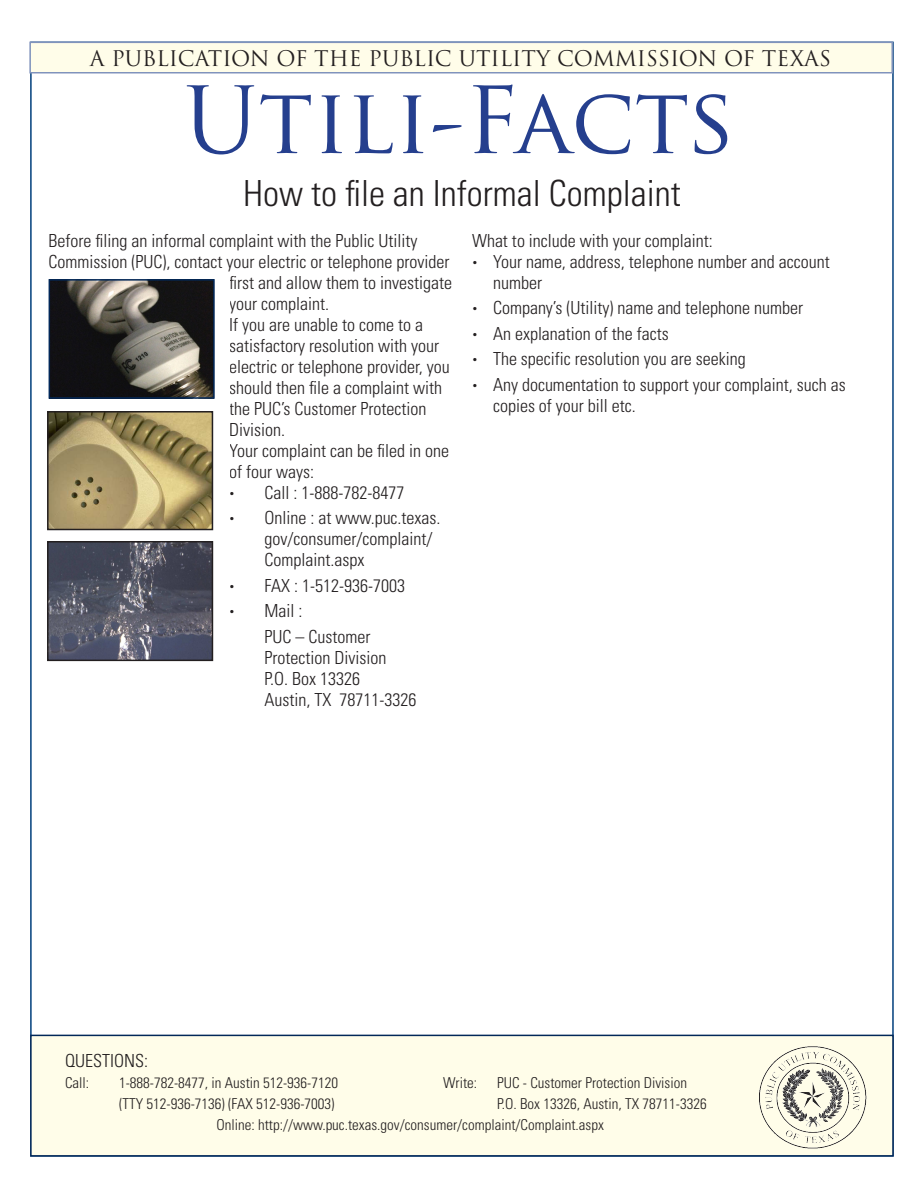
<style>
.page{position:relative;width:918px;height:1188px;background:#fff}
.page>*{position:absolute;margin:0;border:0;box-sizing:border-box;transform-origin:0 0}
.t1{font:90px "Trajan Pro";letter-spacing:-.005em;color:#253f8e}
.t2{font:300 condensed 36px "Univers LT Std";color:#231f20}
.t3{font:21px "Trajan Pro";color:#231f20}
.Bullets{font:300 condensed 18px/21px "Univers LT Std";color:#231f20}
.t4{font:300 condensed 15px "Univers LT Std";color:#231f20}
.s1{font-family:"Mrs Eaves OT";font-weight:400;font-stretch:normal;font-size:21px}
</style>
<div class="page">
<div style="left:30px;top:42px;width:864px;height:1115px;background:#fff;border:2px solid #003f7c"></div>
<div style="left:29px;top:42px;width:864px;height:32px;background:#fffde9;border:2px solid #8093bc"></div>
<div style="left:30px;top:1035px;width:864px;height:122px;background:#fffde9;border:2px solid #022859"></div>
<img style="left:52px;top:282px;width:160px;height:114px">
<div style="left:49px;top:279px;width:166px;height:120px;border:2px solid #022859"></div>
<img style="left:50px;top:414px;width:160px;height:113px">
<div style="left:47px;top:411px;width:166px;height:119px;border:2px solid #231f20"></div>
<img style="left:50px;top:544px;width:160px;height:114px">
<div style="left:47px;top:541px;width:166px;height:120px;border:2px solid #231f20"></div>
<img style="left:759px;top:1046px;width:108px;height:103px">
<p class="t3" style="left:90px;top:45px;width:743px">A PUBLICATION OF THE PUBLIC UTILITY COMMISSION OF TEXAS</p>
<p class="t1" style="left:184px;top:63px;width:553px">Utili-Facts</p>
<p class="t2" style="left:243px;top:171px;width:439px">How to file an Informal Complaint</p>
<p class="Bullets" style="left:49px;top:230px;width:370px">Before filing an informal complaint with the Public Utility</p>
<p class="Bullets" style="left:49px;top:251px;width:402px">Commission (PUC), contact your electric or telephone provider</p>
<p class="Bullets" style="left:229px;top:272px;width:224px">first and allow them to investigate</p>
<p class="Bullets" style="left:229px;top:293px;width:101px">your complaint.</p>
<p class="Bullets" style="left:229px;top:314px;width:222px">If you are unable to come to a satisfactory resolution with your electric or telephone provider, you should then file a complaint with the PUC’s Customer Protection<br>Division.</p>
<p class="Bullets" style="left:229px;top:440px;width:221px">Your complaint can be filed in one of four ways:</p>
<p class="Bullets" style="left:229px;top:482px;width:177px"><span class="s1">•</span> Call : 1-888-782-8477</p>
<p class="Bullets" style="left:265px;top:507px;width:178px;text-indent:-35px"><span class="s1">•</span> Online : at www.puc.texas. gov/consumer/complaint/<br>Complaint.aspx</p>
<p class="Bullets" style="left:229px;top:575px;width:177px"><span class="s1">•</span> FAX : 1-512-936-7003</p>
<p class="Bullets" style="left:229px;top:600px;width:75px"><span class="s1">•</span> Mail :</p>
<p class="Bullets" style="left:265px;top:626px;width:123px">PUC – Customer<br>Protection Division</p>
<p class="Bullets" style="left:265px;top:668px;width:97px">P.O. Box 13326</p>
<p class="Bullets" style="left:265px;top:689px;width:153px">Austin, TX 78711-3326</p>
<p class="Bullets" style="left:472px;top:230px;width:242px">What to include with your complaint:</p>
<p class="Bullets" style="left:493px;top:251px;width:338px;text-indent:-21px"><span class="s1">•</span> Your name, address, telephone number and account number</p>
<p class="Bullets" style="left:472px;top:297px;width:333px"><span class="s1">•</span> Company’s (Utility) name and telephone number</p>
<p class="Bullets" style="left:472px;top:323px;width:198px"><span class="s1">•</span> An explanation of the facts</p>
<p class="Bullets" style="left:472px;top:348px;width:275px"><span class="s1">•</span> The specific resolution you are seeking</p>
<p class="Bullets" style="left:493px;top:374px;width:354px;text-indent:-21px"><span class="s1">•</span> Any documentation to support your complaint, such as copies of your bill etc.</p>
<p class="Bullets" style="left:65px;top:1050px;width:84px">QUESTIONS:</p>
<p class="t4" style="left:65px;top:1074px;width:26px">Call:</p>
<p class="t4" style="left:119px;top:1074px;width:221px">1-888-782-8477, in Austin 512-936-7120</p>
<p class="t4" style="left:443px;top:1074px;width:36px">Write:</p>
<p class="t4" style="left:497px;top:1074px;width:191px">PUC - Customer Protection Division</p>
<p class="t4" style="left:119px;top:1095px;width:217px">(TTY 512-936-7136) (FAX 512-936-7003)</p>
<p class="t4" style="left:497px;top:1095px;width:211px">P.O. Box 13326, Austin, TX 78711-3326</p>
<p class="t4" style="left:216px;top:1116px;width:389px">Online: http://www.puc.texas.gov/consumer/complaint/Complaint.aspx</p>
</div>
